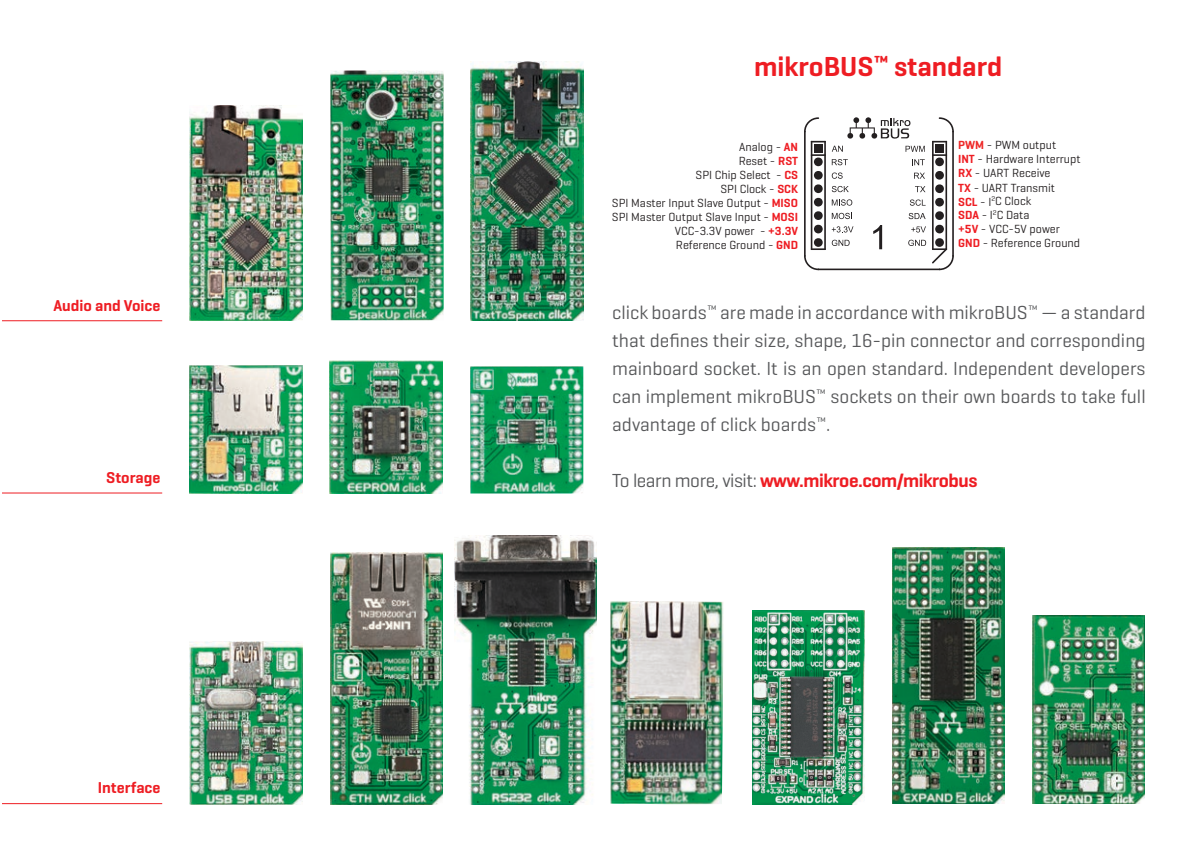
<style>
.page{position:relative;width:1193px;height:843px;background:#fff}
.page>*{position:absolute;margin:0;border:0;box-sizing:border-box;transform-origin:0 0}
.t1{font:600 28px "Geogrotesque";color:#ee1d23}
.t2{font:19.2px/28px "Geogrotesque";color:#57585a;text-align:justify}
.t3{font:600 19.2px "Geogrotesque";letter-spacing:-.025em;color:#ee1d23}
.t4{font:600 16px "Geogrotesque";color:#ee1d23}
.t5{font:12px/14px "Geogrotesque";color:#231f20;text-align:right}
.s1{font-weight:600;color:#ee1d23}
.s2{font-weight:600;color:#ee2726}
.s3{font-weight:400;color:#57585a}
</style>
<div class="page">
<hr style="left:932px;top:141px;width:1px;height:109px;background:#231f20">
<hr style="left:945px;top:141px;width:2px;height:109px;background:#231f20">
<svg style="left:933px;top:141px;width:12px;height:1px"></svg>
<hr style="left:952px;top:131px;width:1px;height:126px;background:#231f20">
<hr style="left:817px;top:268px;width:123px;height:2px;background:#231f20">
<svg style="left:938px;top:117px;width:15px;height:15px"></svg>
<div style="left:935px;top:144px;width:9px;height:9px;background:#231f20"></div>
<svg style="left:932px;top:154px;width:21px;height:116px"></svg>
<svg style="left:804px;top:117px;width:122px;height:153px"></svg>
<img style="left:752px;top:610px;width:112px;height:194px">
<img style="left:892px;top:548px;width:112px;height:255px">
<img style="left:1032px;top:615px;width:112px;height:188px">
<img style="left:610px;top:601px;width:113px;height:203px">
<hr style="left:2px;top:320px;width:160px;height:1px;background:#ee1d23">
<hr style="left:2px;top:492px;width:160px;height:1px;background:#ee1d23">
<hr style="left:2px;top:803px;width:160px;height:1px;background:#ee1d23">
<img style="left:190px;top:105px;width:112px;height:215px">
<img style="left:330px;top:70px;width:113px;height:250px">
<img style="left:471px;top:62px;width:112px;height:258px">
<img style="left:189px;top:365px;width:113px;height:128px">
<img style="left:329px;top:360px;width:114px;height:133px">
<img style="left:470px;top:366px;width:113px;height:127px">
<img style="left:331px;top:552px;width:112px;height:252px">
<img style="left:455px;top:535px;width:141px;height:269px">
<img style="left:190px;top:641px;width:112px;height:163px">
<h3 class="t4" style="left:53px;top:295px;width:109px">Audio and Voice</h3>
<h3 class="t4" style="left:106px;top:467px;width:56px">Storage</h3>
<h3 class="t4" style="left:98px;top:778px;width:64px">Interface</h3>
<h1 class="t1" style="left:754px;top:49px;width:250px">mikroBUS<sup>™</sup> standard</h1>
<p class="t5" style="left:612px;top:139px;width:188px">Analog - <span class="s1">AN<br></span>Reset - <span class="s1">RST<br></span>SPI Chip Select - <span class="s1">CS<br></span>SPI Clock - <span class="s1">SCK<br></span>SPI Master Input Slave Output - <span class="s1">MISO<br></span>SPI Master Output Slave Input - <span class="s1">MOSI<br></span>VCC-3.3V power - <span class="s1">+3.3V<br></span>Reference Ground - <span class="s1">GND</span></p>
<p class="t5" style="left:958px;top:138px;width:124px;text-align:left"><span class="s2">PWM</span> - PWM output<br><span class="s1">INT</span> - Hardware Interrupt<br><span class="s1">RX</span> - UART Receive<br><span class="s1">TX</span> - UART Transmit<br><span class="s1">SCL</span> - I<sup>2</sup>C Clock<br><span class="s1">SDA</span> - I<sup>2</sup>C Data<br><span class="s1">+5V</span> - VCC-5V power<br><span class="s1">GND</span> - Reference Ground</p>
<p class="t2" style="left:612px;top:298px;width:535px">click boards<sup>™</sup> are made in accordance with mikroBUS<sup>™</sup> — a standard that defines their size, shape, 16-pin connector and corresponding mainboard socket. It is an open standard. Independent developers can implement mikroBUS<sup>™</sup> sockets on their own boards to take full advantage of click boards<sup>™</sup>.</p>
<h2 class="t3" style="left:612px;top:468px;width:367px"><span class="s3">To learn more, visit:</span> www.mikroe.com/mikrobus</h2>
</div>
